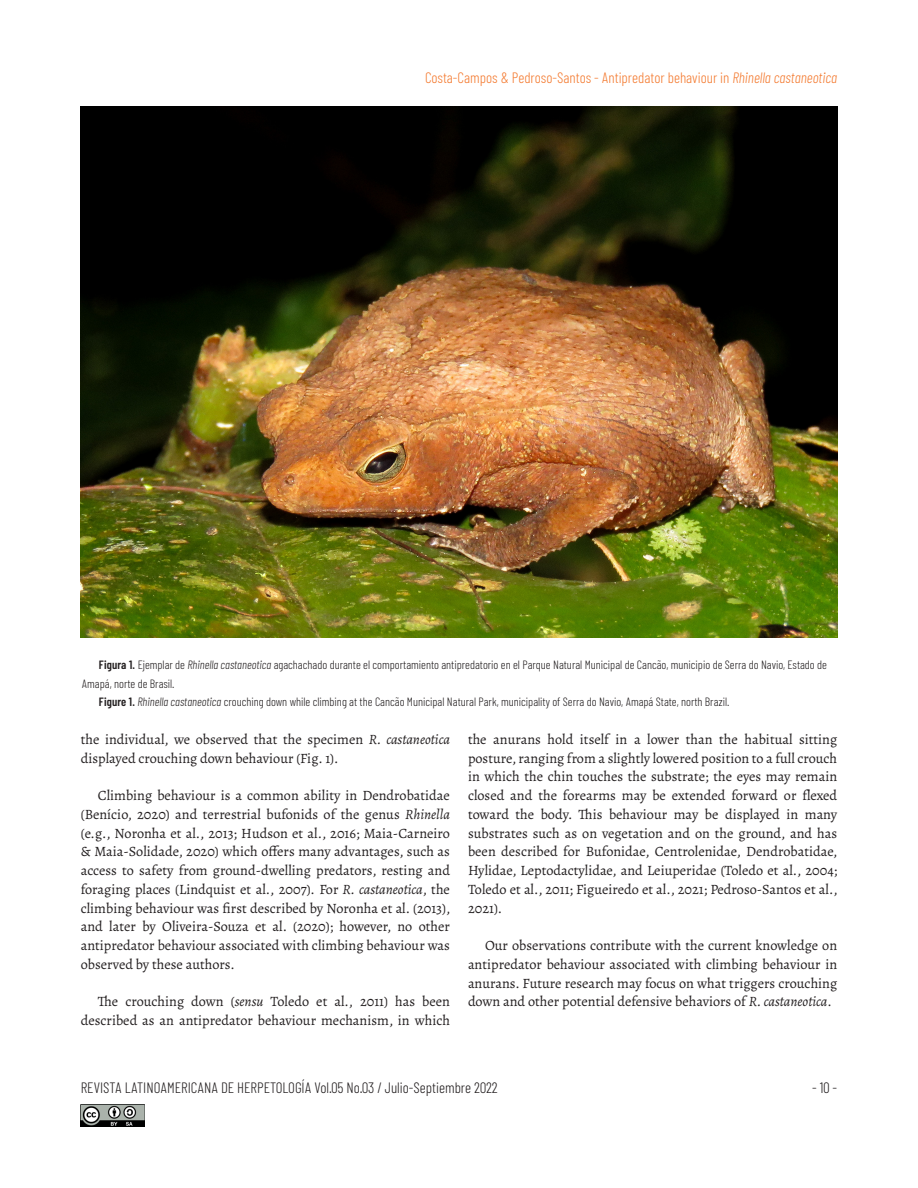
<style>
.page{position:relative;width:918px;height:1188px;background:#fff}
.page>*{position:absolute;margin:0;border:0;box-sizing:border-box;transform-origin:0 0}
.t1{font:300 15px "Barlow Condensed";color:#231f20}
.t2{font:300 15px "Barlow Condensed";color:#f47b31}
._02-txt_Artículo_2{font:14.25px/18.8px "Alegreya";color:#231f20;text-align:justify}
._02-txt_pie_de_Foto{font:300 12px/18.8px "Barlow Condensed";color:#231f20}
.s1{font-style:italic}
.s2{font-weight:600}
</style>
<div class="page">
<img style="left:81px;top:1104px;width:64px;height:23px">
<img style="left:81px;top:107px;width:756px;height:531px">
<p class="t2" style="left:425px;top:68px;width:414px">Costa-Campos &amp; Pedroso-Santos - Antipredator behaviour in <span class="s1">Rhinella castaneotica</span></p>
<p class="_02-txt_pie_de_Foto" style="left:82px;top:655px;width:747px;text-indent:17px"><span class="s2">Figura 1.</span> Ejemplar de <span class="s1">Rhinella castaneotica</span> agachachado durante el comportamiento antipredatorio en el Parque Natural Municipal de Cancão, municipio de Serra do Navio, Estado de<br>Amapá, norte de Brasil.</p>
<p class="_02-txt_pie_de_Foto" style="left:99px;top:692px;width:632px"><span class="s2">Figure 1.</span> <span class="s1">Rhinella castaneotica</span> crouching down while climbing at the Cancão Municipal Natural Park, municipality of Serra do Navio, Amapá State, north Brazil.</p>
<p class="_02-txt_Artículo_2" style="left:81px;top:730px;width:371px">the individual, we observed that the specimen <span class="s1">R. castaneotica </span>displayed crouching down behaviour (Fig. 1).</p>
<p class="_02-txt_Artículo_2" style="left:81px;top:786px;width:371px;text-indent:17px">Climbing behaviour is a common ability in Dendrobatidae (Benício, 2020) and terrestrial bufonids of the genus <span class="s1">Rhinella </span>(e.g., Noronha et al., 2013; Hudson et al., 2016; Maia-Carneiro &amp; Maia-Solidade, 2020) which offers many advantages, such as access to safety from ground-dwelling predators, resting and foraging places (Lindquist et al., 2007). For <span class="s1">R. castaneotica</span>, the climbing behaviour was first described by Noronha et al. (2013), and later by Oliveira-Souza et al. (2020); however, no other antipredator behaviour associated with climbing behaviour was observed by these authors.</p>
<p class="_02-txt_Artículo_2" style="left:81px;top:992px;width:371px;text-align:right">The crouching down (<span class="s1">sensu</span> Toledo et al., 2011) has been described as an antipredator behaviour mechanism, in which</p>
<p class="_02-txt_Artículo_2" style="left:468px;top:730px;width:371px">the anurans hold itself in a lower than the habitual sitting posture, ranging from a slightly lowered position to a full crouch in which the chin touches the substrate; the eyes may remain closed and the forearms may be extended forward or flexed toward the body. This behaviour may be displayed in many substrates such as on vegetation and on the ground, and has been described for Bufonidae, Centrolenidae, Dendrobatidae, Hylidae, Leptodactylidae, and Leiuperidae (Toledo et al., 2004; Toledo et al., 2011; Figueiredo et al., 2021; Pedroso-Santos et al., 2021).</p>
<p class="_02-txt_Artículo_2" style="left:468px;top:936px;width:371px;text-indent:17px">Our observations contribute with the current knowledge on antipredator behaviour associated with climbing behaviour in anurans. Future research may focus on what triggers crouching down and other potential defensive behaviors of <span class="s1">R. castaneotica</span>.</p>
<p class="t1" style="left:81px;top:1079px;width:419px">REVISTA LATINOAMERICANA DE HERPETOLOGÍA Vol.05 No.03 / Julio-Septiembre 2022</p>
<p class="t1" style="left:812px;top:1079px;width:26px">- 10 -</p>
</div>
